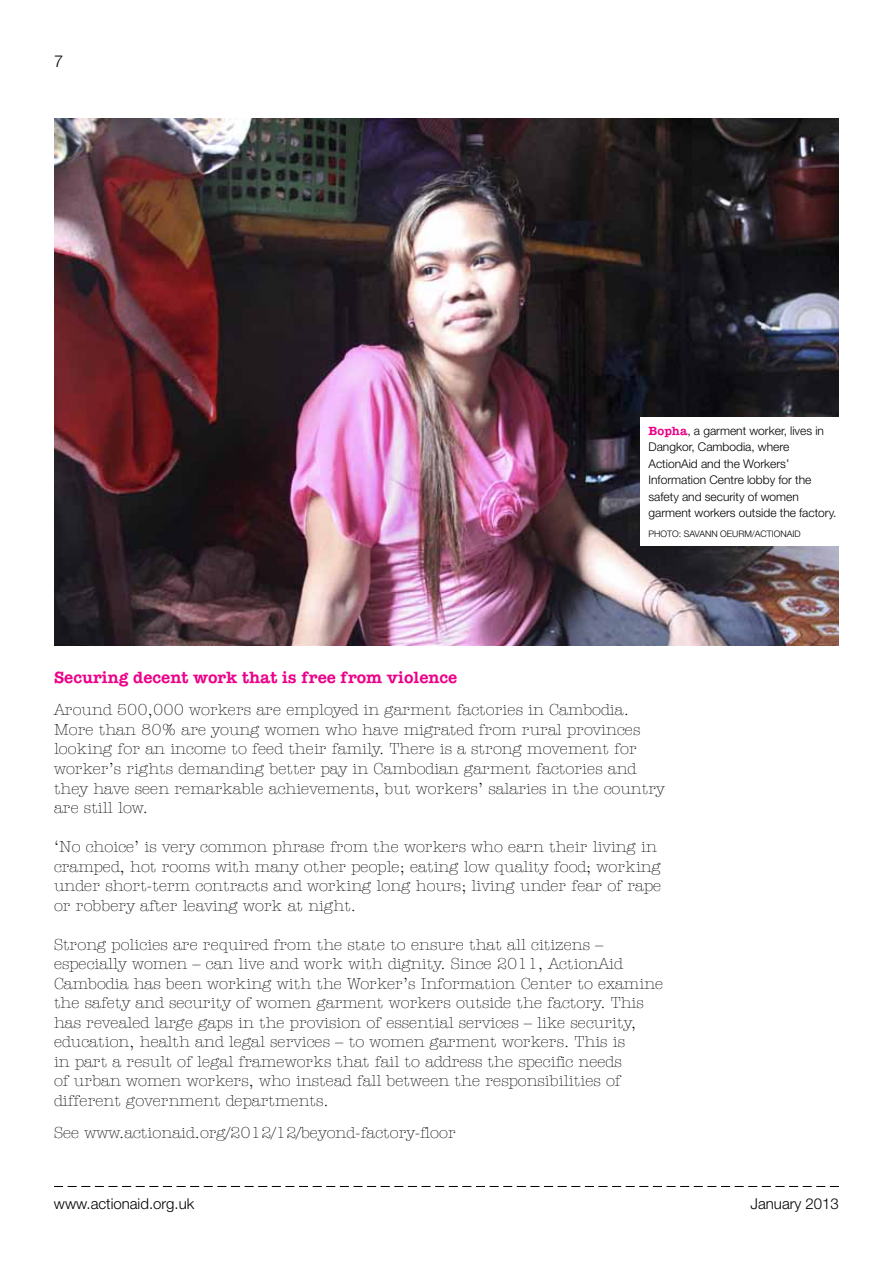
<style>
.page{position:relative;width:893px;height:1263px;background:#fff}
.page>*{position:absolute;margin:0;border:0;box-sizing:border-box;transform-origin:0 0}
.t1{font:300 16.5px/19.5px "Amer Typewriter IT Cby BT";color:#000}
.t2{font:16.5px "American Typewriter Dm Bd";color:#ec0089}
.t3{font:300 16.5px "Helvetica Neue";color:#000}
.t4{font:300 15px "Helvetica Neue";color:#000}
.t5{font:300 12px/16.5px "Helvetica Neue";color:#000}
.t6{font:300 9px "Helvetica Neue";color:#000}
.s1{font-family:"American Typewriter Dm Bd";font-weight:400;color:#ec0089}
</style>
<div class="page">
<svg style="left:54px;top:1186px;width:785px;height:1px"></svg>
<img style="left:54px;top:119px;width:785px;height:526px">
<div style="left:640px;top:417px;width:220px;height:128px;background:#fff"></div>
<p class="t3" style="left:54px;top:51px;width:11px">7</p>
<p class="t5" style="left:648px;top:422px;width:190px"><span class="s1">Bopha</span>, a garment worker, lives in<br>Dangkor, Cambodia, where<br>ActionAid and the Workers’<br>Information Centre lobby for the safety and security of women garment workers outside the factory.</p>
<p class="t6" style="left:648px;top:528px;width:13px">Photo</p>
<p class="t6" style="left:679px;top:528px;width:18px">: Savann</p>
<p class="t6" style="left:720px;top:528px;width:14px">Oeurm</p>
<p class="t6" style="left:752px;top:528px;width:15px">/Action</p>
<p class="t6" style="left:787px;top:528px;width:11px">Aid</p>
<p class="t2" style="left:54px;top:668px;width:405px">Securing decent work that is free from violence</p>
<p class="t1" style="left:54px;top:700px;width:612px">Around 500,000 workers are employed in garment factories in Cambodia.<br>More than 80% are young women who have migrated from rural provinces looking for an income to feed their family. There is a strong movement for worker’s rights demanding better pay in Cambodian garment factories and they have seen remarkable achievements, but workers’ salaries in the country are still low.</p>
<p class="t1" style="left:54px;top:836px;width:609px">‘No choice’ is very common phrase from the workers who earn their living in cramped, hot rooms with many other people; eating low quality food; working under short-term contracts and working long hours; living under fear of rape or robbery after leaving work at night.</p>
<p class="t1" style="left:54px;top:934px;width:611px">Strong policies are required from the state to ensure that all citizens – especially women – can live and work with dignity. Since 2011, ActionAid Cambodia has been working with the Worker’s Information Center to examine the safety and security of women garment workers outside the factory. This has revealed large gaps in the provision of essential services – like security, education, health and legal services – to women garment workers. This is<br>in part a result of legal frameworks that fail to address the specific needs<br>of urban women workers, who instead fall between the responsibilities of different government departments.</p>
<p class="t1" style="left:54px;top:1122px;width:403px">See www.actionaid.org/2012/12/beyond-factory-floor</p>
<p class="t4" style="left:54px;top:1194px;width:142px">www.actionaid.org.uk</p>
<p class="t4" style="left:751px;top:1194px;width:90px">January 2013</p>
</div>
